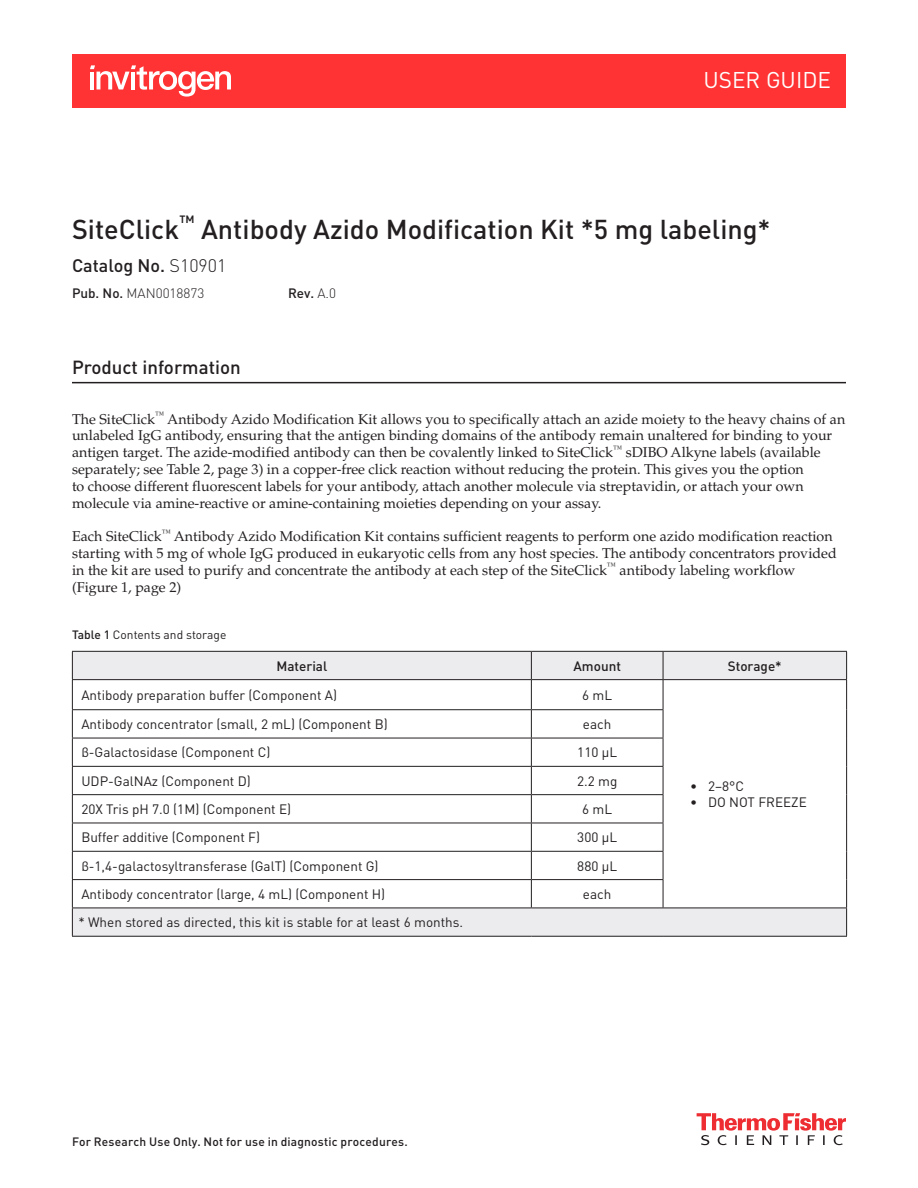
<style>
.page{position:relative;width:918px;height:1188px;background:#fff}
.page>*{position:absolute;margin:0;border:0;box-sizing:border-box;transform-origin:0 0}
.PIS_Title{font:500 27px "DIN Pro";color:#231f20}
.t1{font:22.5px "DIN Pro";color:#fff}
.A-head_no_B{font:500 18.75px "DIN Pro";color:#231f20}
.PIS_Title-2{font:500 18px "DIN Pro";color:#231f20}
.Body_text{font:14.25px/16.8px "Palatino LT Std";color:#231f20}
.QF_Table_data{font:13.5px "DIN Pro";color:#231f20}
.Table_header{font:500 13.5px "DIN Pro";color:#231f20}
.Footer-page1{font:300 13.5px "DIN Pro";color:#231f20}
.Footer-page1-2{font:500 13.5px "DIN Pro";color:#231f20}
.t2{font:500 12px "DIN Pro";letter-spacing:.015em;color:#231f20}
.Table_title{font:12px "DIN Pro";color:#231f20}
.s1{font-weight:300}
.s2{font-weight:500}
</style>
<div class="page">
<svg style="left:697px;top:1113px;width:149px;height:32px"></svg>
<div style="left:72px;top:54px;width:774px;height:54px;background:#f33"></div>
<svg style="left:90px;top:65px;width:141px;height:32px"></svg>
<svg style="left:72px;top:651px;width:775px;height:285px"></svg>
<hr style="left:72px;top:936px;width:459px;height:1px;background:#231f20">
<hr style="left:531px;top:936px;width:132px;height:1px;background:#231f20">
<hr style="left:663px;top:936px;width:184px;height:1px;background:#231f20">
<hr style="left:72px;top:382px;width:774px;height:1px;background:#231f20">
<h2 class="t1" style="left:704px;top:65px;width:129px">USER GUIDE</h2>
<p class="PIS_Title" style="left:72px;top:211px;width:700px">SiteClick<sup>™</sup> Antibody Azido Modification Kit *5 mg labeling*</p>
<p class="PIS_Title-2" style="left:72px;top:254px;width:156px">Catalog No. <span class="s1">S10901</span></p>
<p class="Footer-page1" style="left:72px;top:284px;width:134px"><span class="s2">Pub. No.</span> MAN0018873</p>
<p class="Footer-page1-2" style="left:288px;top:284px;width:50px">Rev. <span class="s1">A.0</span></p>
<p class="A-head_no_B" style="left:72px;top:355px;width:170px">Product information</p>
<p class="Body_text" style="left:72px;top:411px;width:775px">The SiteClick<sup>™</sup> Antibody Azido Modification Kit allows you to specifically attach an azide moiety to the heavy chains of an unlabeled IgG antibody, ensuring that the antigen binding domains of the antibody remain unaltered for binding to your antigen target. The azide‑modified antibody can then be covalently linked to SiteClick<sup>™</sup> sDIBO Alkyne labels (available separately; see Table 2, page 3) in a copper-free click reaction without reducing the protein. This gives you the option<br>to choose different fluorescent labels for your antibody, attach another molecule via streptavidin, or attach your own molecule via amine-reactive or amine-containing moieties depending on your assay.</p>
<p class="Body_text" style="left:72px;top:528px;width:766px">Each SiteClick<sup>™</sup> Antibody Azido Modification Kit contains sufficient reagents to perform one azido modification reaction starting with 5 mg of whole IgG produced in eukaryotic cells from any host species. The antibody concentrators provided in the kit are used to purify and concentrate the antibody at each step of the SiteClick<sup>™</sup> antibody labeling workflow (Figure 1, page 2)</p>
<p class="Table_title" style="left:72px;top:626px;width:156px"><span class="s2">Table 1</span> Contents and storage</p>
<p class="Table_header" style="left:276px;top:657px;width:52px">Material</p>
<p class="Table_header" style="left:573px;top:657px;width:49px">Amount</p>
<p class="Table_header" style="left:728px;top:657px;width:55px">Storage*</p>
<p class="QF_Table_data" style="left:81px;top:686px;width:257px">Antibody preparation buffer (Component A)</p>
<p class="QF_Table_data" style="left:582px;top:686px;width:32px">6 mL</p>
<p class="QF_Table_data" style="left:81px;top:715px;width:308px">Antibody concentrator (small, 2 mL) (Component B)</p>
<p class="QF_Table_data" style="left:583px;top:715px;width:30px">each</p>
<p class="QF_Table_data" style="left:81px;top:743px;width:191px">β-Galactosidase (Component C)</p>
<p class="QF_Table_data" style="left:577px;top:743px;width:41px">110 μL</p>
<p class="QF_Table_data" style="left:81px;top:772px;width:171px">UDP-GalNAz (Component D)</p>
<p class="QF_Table_data" style="left:577px;top:772px;width:42px">2.2 mg</p>
<p class="QF_Table_data" style="left:81px;top:800px;width:211px">20X Tris pH 7.0 (1M) (Component E)</p>
<p class="QF_Table_data" style="left:582px;top:800px;width:32px">6 mL</p>
<p class="QF_Table_data" style="left:81px;top:828px;width:180px">Buffer additive (Component F)</p>
<p class="QF_Table_data" style="left:577px;top:828px;width:41px">300 µL</p>
<p class="QF_Table_data" style="left:81px;top:857px;width:299px">β-1,4-galactosyltransferase (GalT) (Component G)</p>
<p class="QF_Table_data" style="left:577px;top:857px;width:41px">880 μL</p>
<p class="QF_Table_data" style="left:81px;top:885px;width:305px">Antibody concentrator (large, 4 mL) (Component H)</p>
<p class="QF_Table_data" style="left:583px;top:885px;width:30px">each</p>
<p class="QF_Table_data" style="left:78px;top:913px;width:386px">* When stored as directed, this kit is stable for at least 6 months.</p>
<p class="QF_Table_data" style="left:690px;top:777px;width:55px">• 2–8°C</p>
<p class="QF_Table_data" style="left:690px;top:793px;width:118px">• DO NOT FREEZE</p>
<p class="t2" style="left:72px;top:1134px;width:337px">For Research Use Only. Not for use in diagnostic procedures.</p>
</div>
